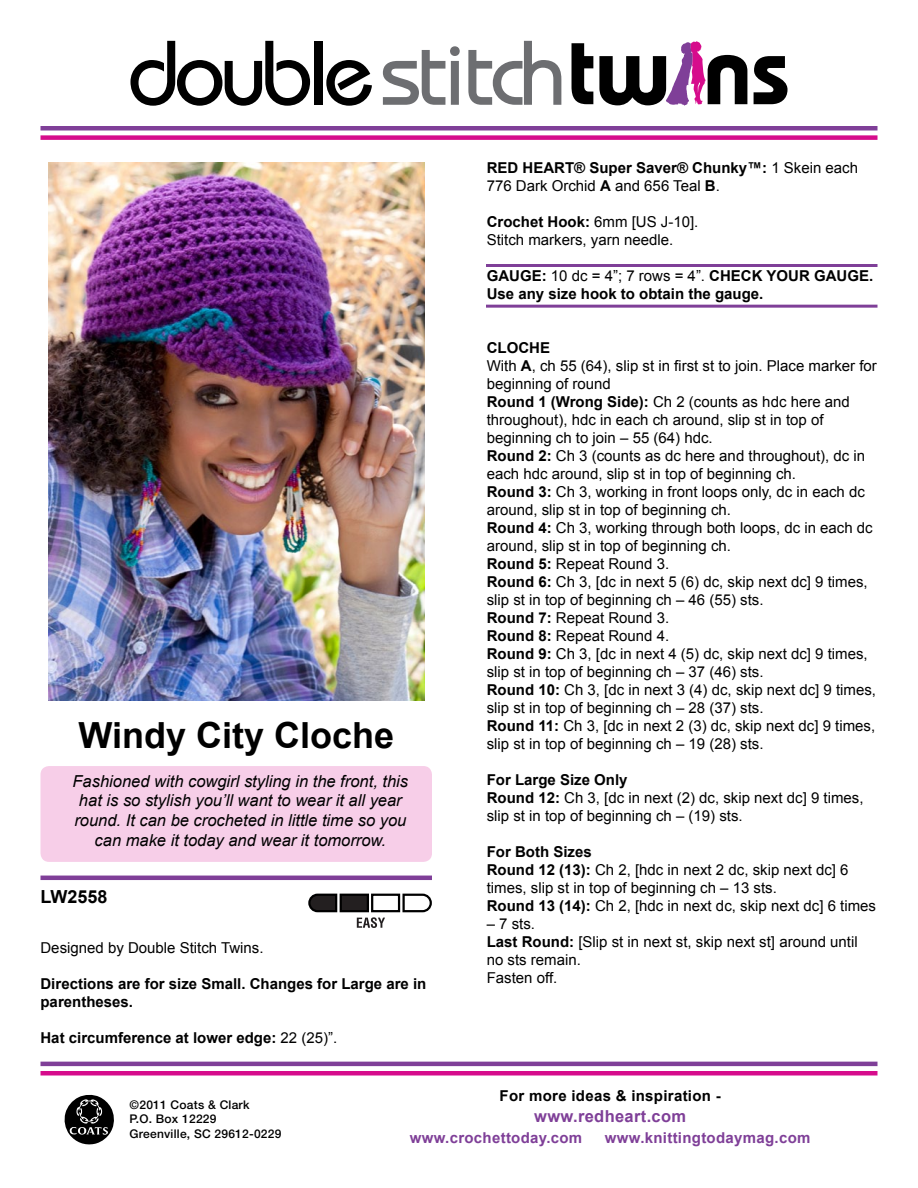
<style>
.page{position:relative;width:918px;height:1188px;background:#fff}
.page>*{position:absolute;margin:0;border:0;box-sizing:border-box;transform-origin:0 0}
.t1{font:700 36px "Arial";color:#000}
.t2{font:700 18px "Arial";color:#000}
.t3{font:italic 16.5px/19.8px "Arial";color:#000;text-align:center}
.t4{font:700 16.5px "Arial";letter-spacing:.02em;color:#7f3f98}
.t5{font:15px/18px "Arial";color:#000}
.t6{font:700 15px/18px "Arial";color:#000}
.t7{font:700 15px "Arial";letter-spacing:.02em;color:#7f3f98}
.t8{font:700 15px "Arial";letter-spacing:.02em;color:#000}
.t9{font:500 12px/14.4px "Helvetica Neue";letter-spacing:.02em;color:#000}
.s1{font-weight:400}
.s2{font-weight:700}
</style>
<div class="page">
<svg style="left:64px;top:1094px;width:50px;height:51px"></svg>
<hr style="left:40px;top:126px;width:838px;height:4px;background:#7f3f98">
<div style="left:40px;top:135px;width:838px;height:5px;background:#d60c8c"></div>
<hr style="left:40px;top:1062px;width:838px;height:4px;background:#7f3f98">
<div style="left:40px;top:1071px;width:838px;height:5px;background:#d60c8c"></div>
<svg style="left:130px;top:41px;width:180px;height:65px"></svg>
<div style="left:314px;top:41px;width:8px;height:64px;background:#000"></div>
<svg style="left:326px;top:60px;width:46px;height:46px"></svg>
<svg style="left:383px;top:46px;width:77px;height:59px"></svg>
<svg style="left:468px;top:41px;width:93px;height:64px"></svg>
<svg style="left:572px;top:43px;width:21px;height:61px"></svg>
<svg style="left:754px;top:56px;width:34px;height:48px"></svg>
<svg style="left:599px;top:41px;width:148px;height:65px"></svg>
<img style="left:48px;top:162px;width:376px;height:538px">
<hr style="left:40px;top:876px;width:392px;height:4px;background:#7f3f98">
<svg style="left:308px;top:893px;width:124px;height:35px"></svg>
<hr style="left:486px;top:305px;width:392px;height:3px;background:#7f3f98">
<hr style="left:486px;top:264px;width:392px;height:3px;background:#7f3f98">
<div style="left:40px;top:766px;width:392px;height:96px;background:#f7cee8;border-radius:9px"></div>
<h1 class="t1" style="left:78px;top:716px;width:317px">Windy City Cloche</h1>
<p class="t3" style="left:73px;top:771px;width:337px">Fashioned with cowgirl styling in the front, this hat is so stylish you’ll want to wear it all year round. It can be crocheted in little time so you can make it today and wear it tomorrow.</p>
<p class="t2" style="left:40px;top:887px;width:69px">LW2558</p>
<p class="t5" style="left:40px;top:939px;width:225px">Designed by Double Stitch Twins.</p>
<p class="t6" style="left:40px;top:975px;width:387px">Directions are for size Small. Changes for Large are in parentheses.</p>
<p class="t6" style="left:40px;top:1029px;width:298px">Hat circumference at lower edge: <span class="s1">22 (25)”.</span></p>
<p class="t5" style="left:487px;top:159px;width:373px"><span class="s2">RED HEART® Super Saver® Chunky™:</span> 1 Skein each<br>776 Dark Orchid <span class="s2">A</span> and 656 Teal <span class="s2">B</span>.</p>
<p class="t5" style="left:487px;top:213px;width:213px"><span class="s2">Crochet Hook:</span> 6mm [US J-10].<br>Stitch markers, yarn needle.</p>
<p class="t6" style="left:487px;top:267px;width:388px">GAUGE: <span class="s1">10 dc = 4”; 7 rows = 4”.</span> CHECK YOUR GAUGE.<br>Use any size hook to obtain the gauge.</p>
<p class="t5" style="left:487px;top:339px;width:392px"><span class="s2">Cloche<br></span>With <span class="s2">A</span>, ch 55 (64), slip st in first st to join. Place marker for beginning of round<br><span class="s2">Round 1 (Wrong Side):</span> Ch 2 (counts as hdc here and throughout), hdc in each ch around, slip st in top of beginning ch to join – 55 (64) hdc.<br><span class="s2">Round 2:</span> Ch 3 (counts as dc here and throughout), dc in each hdc around, slip st in top of beginning ch.<br><span class="s2">Round 3:</span> Ch 3, working in front loops only, dc in each dc around, slip st in top of beginning ch.<br><span class="s2">Round 4:</span> Ch 3, working through both loops, dc in each dc around, slip st in top of beginning ch.<br><span class="s2">Round 5:</span> Repeat Round 3.<br><span class="s2">Round 6:</span> Ch 3, [dc in next 5 (6) dc, skip next dc] 9 times, slip st in top of beginning ch – 46 (55) sts.<br><span class="s2">Round 7:</span> Repeat Round 3.<br><span class="s2">Round 8:</span> Repeat Round 4.<br><span class="s2">Round 9:</span> Ch 3, [dc in next 4 (5) dc, skip next dc] 9 times, slip st in top of beginning ch – 37 (46) sts.<br><span class="s2">Round 10:</span> Ch 3, [dc in next 3 (4) dc, skip next dc] 9 times, slip st in top of beginning ch – 28 (37) sts.<br><span class="s2">Round 11:</span> Ch 3, [dc in next 2 (3) dc, skip next dc] 9 times, slip st in top of beginning ch – 19 (28) sts.</p>
<p class="t5" style="left:487px;top:771px;width:378px"><span class="s2">For Large Size Only<br>Round 12:</span> Ch 3, [dc in next (2) dc, skip next dc] 9 times, slip st in top of beginning ch – (19) sts.</p>
<p class="t5" style="left:487px;top:843px;width:391px"><span class="s2">For Both Sizes<br>Round 12 (13):</span> Ch 2, [hdc in next 2 dc, skip next dc] 6 times, slip st in top of beginning ch – 13 sts.<br><span class="s2">Round 13 (14):</span> Ch 2, [hdc in next dc, skip next dc] 6 times</p>
<p class="t5" style="left:487px;top:915px;width:372px">– 7 sts.<br><span class="s2">Last Round:</span> [Slip st in next st, skip next st] around until no sts remain.<br>Fasten off.</p>
<p class="t9" style="left:130px;top:1097px;width:153px">©2011 Coats &amp; Clark<br>P.O. Box 12229<br>Greenville, SC 29612-0229</p>
<p class="t8" style="left:500px;top:1088px;width:223px">For more ideas &amp; inspiration -</p>
<p class="t4" style="left:534px;top:1107px;width:153px">www.redheart.com</p>
<p class="t7" style="left:410px;top:1130px;width:174px">www.crochettoday.com</p>
<p class="t7" style="left:605px;top:1130px;width:207px">www.knittingtodaymag.com</p>
</div>
